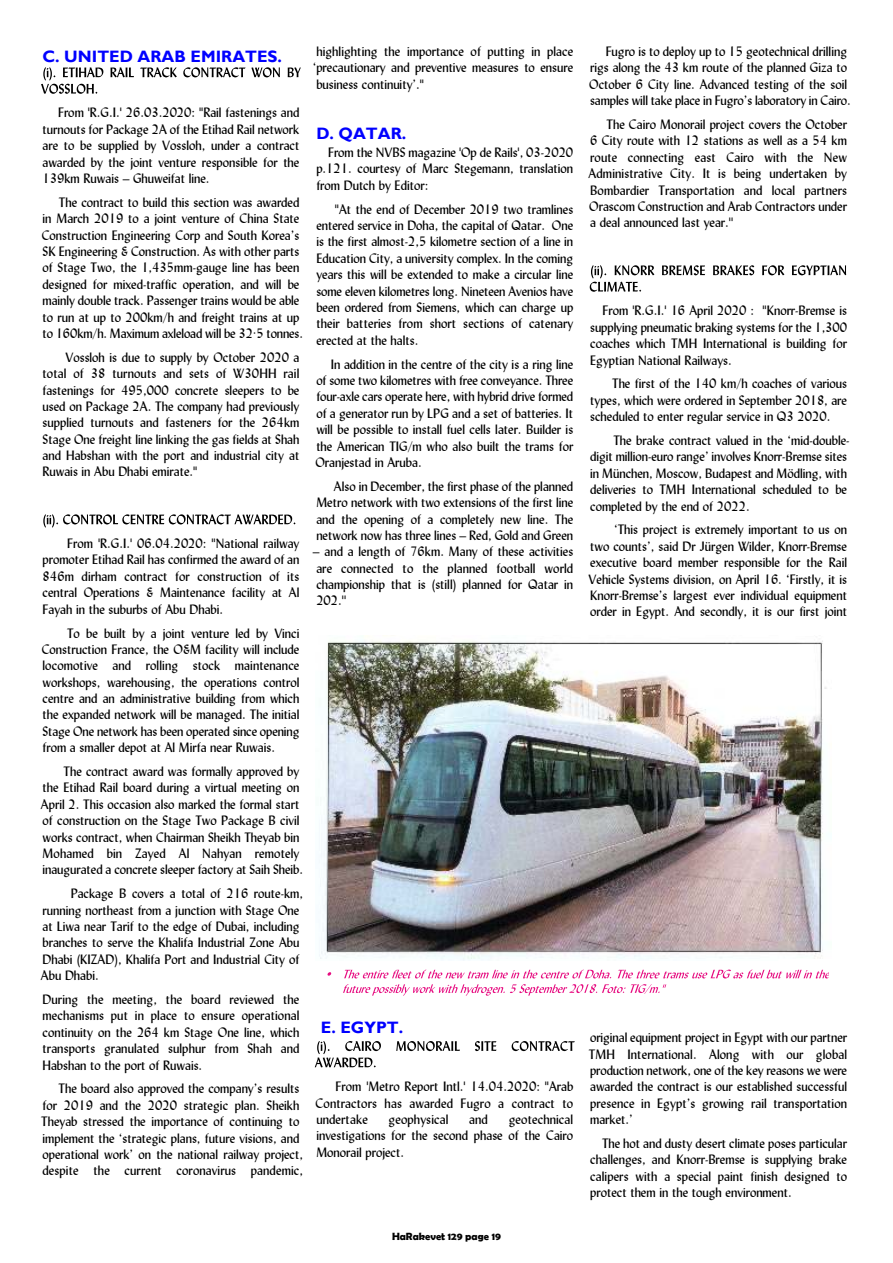
<style>
.page{position:relative;width:893px;height:1263px;background:#fff}
.page>*{position:absolute;margin:0;border:0;box-sizing:border-box;transform-origin:0 0}
.t1{font:700 16.5px "Gill Sans";color:#00f}
.t2{font:13.5px/16.4px "Lydian BT";color:#000;text-align:justify}
.t3{font:700 10.5px "Berlin Sans FB Demi";color:#000}
</style>
<div class="page">
<svg style="left:110px;top:67px;width:24px;height:10px"></svg>
<svg style="left:140px;top:67px;width:37px;height:10px"></svg>
<svg style="left:183px;top:67px;width:97px;height:10px"></svg>
<svg style="left:288px;top:67px;width:13px;height:10px"></svg>
<svg style="left:41px;top:67px;width:62px;height:27px"></svg>
<svg style="left:43px;top:514px;width:253px;height:13px"></svg>
<svg style="left:396px;top:1041px;width:64px;height:10px"></svg>
<svg style="left:475px;top:1041px;width:21px;height:10px"></svg>
<svg style="left:512px;top:1041px;width:63px;height:10px"></svg>
<svg style="left:315px;top:1041px;width:66px;height:26px"></svg>
<svg style="left:662px;top:265px;width:43px;height:10px"></svg>
<svg style="left:713px;top:265px;width:41px;height:10px"></svg>
<svg style="left:762px;top:265px;width:22px;height:10px"></svg>
<svg style="left:792px;top:265px;width:54px;height:10px"></svg>
<svg style="left:590px;top:265px;width:64px;height:27px"></svg>
<img style="left:319px;top:641px;width:508px;height:320px">
<svg style="left:327px;top:972px;width:4px;height:4px"></svg>
<svg style="left:344px;top:969px;width:267px;height:9px"></svg>
<svg style="left:618px;top:969px;width:211px;height:9px"></svg>
<svg style="left:343px;top:984px;width:323px;height:12px"></svg>
<p class="t1" style="left:43px;top:50px;width:241px">C. UNITED ARAB EMIRATES.</p>
<p class="t2" style="left:43px;top:106px;width:258px;text-indent:16px">From 'R.G.I.' 26.03.2020: ''Rail fastenings and turnouts for Package 2A of the Etihad Rail network are to be supplied by Vossloh, under a contract awarded by the joint venture responsible for the 139km Ruwais – Ghuweifat line.</p>
<p class="t2" style="left:42px;top:195px;width:263px;text-align:left;text-indent:17px">The contract to build this section was awarded in March 2019 to a joint venture of China State Construction Engineering Corp and South Korea’s SK Engineering &amp; Construction. As with other parts of Stage Two, the 1,435mm-gauge line has been designed for mixed-traffic operation, and will be mainly double track. Passenger trains would be able to run at up to 200km/h and freight trains at up to 160km/h. Maximum axleload will be 32·5 tonnes.</p>
<p class="t2" style="left:43px;top:350px;width:258px;text-indent:23px">Vossloh is due to supply by October 2020 a total of 38 turnouts and sets of W30HH rail fastenings for 495,000 concrete sleepers to be used on Package 2A. The company had previously supplied turnouts and fasteners for the 264km Stage One freight line linking the gas fields at Shah and Habshan with the port and industrial city at Ruwais in Abu Dhabi emirate.''</p>
<p class="t2" style="left:43px;top:536px;width:258px;text-indent:25px">From 'R.G.I.' 06.04.2020: ''National railway promoter Etihad Rail has confirmed the award of an 846m dirham contract for construction of its central Operations &amp; Maintenance facility at Al Fayah in the suburbs of Abu Dhabi.</p>
<p class="t2" style="left:42px;top:626px;width:259px;text-indent:25px">To be built by a joint venture led by Vinci Construction France, the O&amp;M facility will include locomotive and rolling stock maintenance workshops, warehousing, the operations control centre and an administrative building from which the expanded network will be managed. The initial Stage One network has been operated since opening from a smaller depot at Al Mirfa near Ruwais.</p>
<p class="t2" style="left:41px;top:764px;width:264px;text-align:left;text-indent:23px">The contract award was formally approved by the Etihad Rail board during a virtual meeting on April 2. This occasion also marked the formal start of construction on the Stage Two Package B civil works contract, when Chairman Sheikh Theyab bin Mohamed bin Zayed Al Nahyan remotely inaugurated a concrete sleeper factory at Saih Sheib.</p>
<p class="t2" style="left:41px;top:886px;width:264px;text-align:left;text-indent:30px">Package B covers a total of 216 route-km, running northeast from a junction with Stage One at Liwa near Tarif to the edge of Dubai, including branches to serve the Khalifa Industrial Zone Abu Dhabi (KIZAD), Khalifa Port and Industrial City of Abu Dhabi.</p>
<p class="t2" style="left:43px;top:992px;width:258px">During the meeting, the board reviewed the mechanisms put in place to ensure operational continuity on the 264 km Stage One line, which transports granulated sulphur from Shah and Habshan to the port of Ruwais.</p>
<p class="t2" style="left:41px;top:1082px;width:263px;text-align:left;text-indent:17px">The board also approved the company’s results for 2019 and the 2020 strategic plan. Sheikh Theyab stressed the importance of continuing to implement the ‘strategic plans, future visions, and operational work’ on the national railway project, despite the current coronavirus pandemic,</p>
<p class="t2" style="left:313px;top:44px;width:262px">highlighting the importance of putting in place ‘precautionary and preventive measures to ensure business continuity’.''</p>
<p class="t1" style="left:316px;top:128px;width:92px">D. QATAR.</p>
<p class="t2" style="left:316px;top:145px;width:258px;text-indent:12px">From the NVBS magazine 'Op de Rails', 03-2020 p.121. courtesy of Marc Stegemann, translation from Dutch by Editor:</p>
<p class="t2" style="left:316px;top:202px;width:258px;text-indent:19px">''At the end of December 2019 two tramlines entered service in Doha, the capital of Qatar. One is the first almost-2,5 kilometre section of a line in Education City, a university complex. In the coming years this will be extended to make a circular line some eleven kilometres long. Nineteen Avenios have been ordered from Siemens, which can charge up their batteries from short sections of catenary erected at the halts.</p>
<p class="t2" style="left:315px;top:357px;width:259px;text-indent:15px">In addition in the centre of the city is a ring line of some two kilometres with free conveyance. Three four-axle cars operate here, with hybrid drive formed of a generator run by LPG and a set of batteries. It will be possible to install fuel cells later. Builder is the American TIG/m who also built the trams for Oranjestad in Aruba.</p>
<p class="t2" style="left:316px;top:479px;width:258px;text-indent:18px">Also in December, the first phase of the planned Metro network with two extensions of the first line and the opening of a completely new line. The network now has three lines – Red, Gold and Green</p>
<p class="t2" style="left:313px;top:545px;width:262px">– and a length of 76km. Many of these activities are connected to the planned football world championship that is (still) planned for Qatar in 202.''</p>
<p class="t1" style="left:321px;top:1022px;width:84px">E. EGYPT.</p>
<p class="t2" style="left:316px;top:1079px;width:259px;text-indent:20px">From 'Metro Report Intl.' 14.04.2020: ''Arab Contractors has awarded Fugro a contract to undertake</p>
<p class="t2" style="left:316px;top:1112px;width:258px;text-indent:192px">geotechnical investigations for the second phase of the Cairo Monorail project.</p>
<p class="t2" style="left:389px;top:1112px;width:61px">geophysical</p>
<p class="t2" style="left:469px;top:1112px;width:20px">and</p>
<p class="t3" style="left:392px;top:1230px;width:110px">HaRakevet 129 page 19</p>
<p class="t2" style="left:589px;top:44px;width:263px;text-align:left;text-indent:16px">Fugro is to deploy up to 15 geotechnical drilling rigs along the 43 km route of the planned Giza to October 6 City line. Advanced testing of the soil samples will take place in Fugro’s laboratory in Cairo.</p>
<p class="t2" style="left:589px;top:117px;width:260px;text-indent:18px">The Cairo Monorail project covers the October 6 City route with 12 stations as well as a 54 km route connecting east Cairo with the New Administrative City. It is being undertaken by Bombardier Transportation and local partners Orascom Construction and Arab Contractors under a deal announced last year.''</p>
<p class="t2" style="left:590px;top:304px;width:258px;text-indent:12px">From 'R.G.I.' 16 April 2020 : ''Knorr-Bremse is supplying pneumatic braking systems for the 1,300 coaches which TMH International is building for Egyptian National Railways.</p>
<p class="t2" style="left:590px;top:377px;width:258px;text-indent:22px">The first of the 140 km/h coaches of various types, which were ordered in September 2018, are scheduled to enter regular service in Q3 2020.</p>
<p class="t2" style="left:590px;top:433px;width:261px;text-align:left;text-indent:23px">The brake contract valued in the ‘mid-double&shy;digit million-euro range’ involves Knorr-Bremse sites in München, Moscow, Budapest and Mödling, with deliveries to TMH International scheduled to be completed by the end of 2022.</p>
<p class="t2" style="left:589px;top:523px;width:260px;text-indent:25px">‘This project is extremely important to us on two counts’, said Dr Jürgen Wilder, Knorr-Bremse executive board member responsible for the Rail Vehicle Systems division, on April 16. ‘Firstly, it is Knorr-Bremse’s largest ever individual equipment order in Egypt. And secondly, it is our first joint</p>
<p class="t2" style="left:589px;top:1030px;width:260px">original equipment project in Egypt with our partner TMH International. Along with our global production network, one of the key reasons we were awarded the contract is our established successful presence in Egypt’s growing rail transportation market.’</p>
<p class="t2" style="left:590px;top:1136px;width:258px;text-indent:12px">The hot and dusty desert climate poses particular challenges, and Knorr-Bremse is supplying brake calipers with a special paint finish designed to protect them in the tough environment.</p>
</div>
